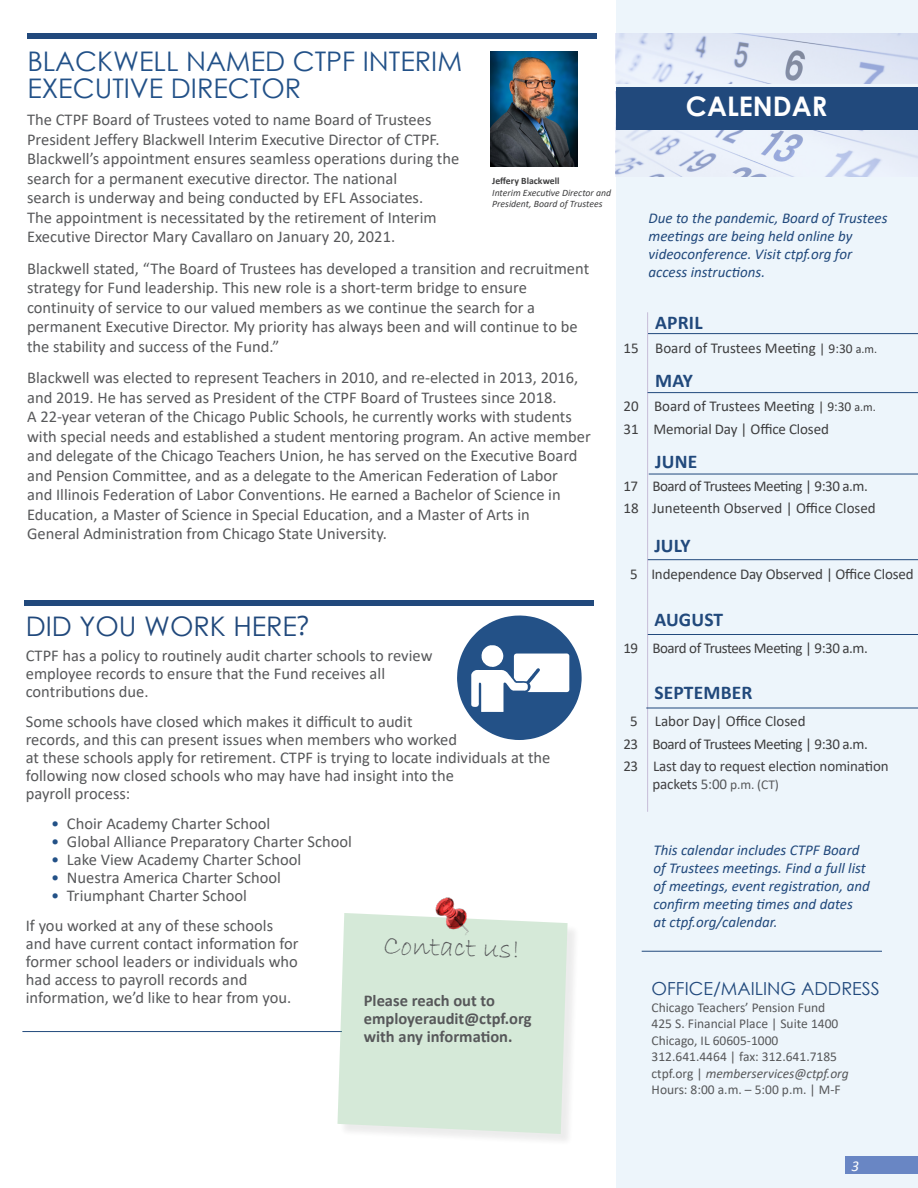
<style>
.page{position:relative;width:918px;height:1188px;background:#fff}
.page>*{position:absolute;margin:0;border:0;box-sizing:border-box;transform-origin:0 0}
.t1{font:28.5px "Bradley Hand ITC";color:#57585a}
.head_2{font:27px/27px "Century Gothic";color:#225188}
.head_3{font:27px "Century Gothic";color:#21497c}
.head_2-2{font:700 27px "Century Gothic";color:#fff}
.t2{font:700 19.5px "Calibri";letter-spacing:.01em;color:#21497c}
.body{font:18px "Century Gothic";color:#21497c}
.body-2{font:16.5px/19.5px "Calibri";color:#57585a}
.t3{font:700 16.5px "Calibri";color:#57585a}
.t4{font:15px "Calibri";letter-spacing:-.01em;color:#3e3e3f}
.body-3{font:italic 15px/18px "Calibri";letter-spacing:-.01em;color:#21497c}
.t5{font:15px "Calibri";letter-spacing:-.01em;color:#414042}
.t6{font:italic 15px "Calibri";color:#fff}
.body-4{font:13.5px/16.5px "Calibri";color:#57585a}
.body-5{font:13.5px/16.5px "Calibri";color:#58595b}
.t7{font:italic 9.75px "Calibri";letter-spacing:-.005em;color:#3e3e3f}
.t8{font:700 9.75px "Calibri";color:#3e3e3f}
.s1{font-family:"Open Sans"}
.s2{color:#235187}
.s3{font-size:13.5px}
.s4{font-size:12px}
.s5{color:#3e3e3f}
.s6{font-size:15px;color:#414042}
.s7{font-size:15px}
.s8{color:#57585a}
.s9{font-style:italic}
</style>
<div class="page">
<hr style="left:22px;top:1031px;width:320px;height:1px;background:#21497c">
<div style="left:617px;top:0;width:301px;height:1188px;background:#edf5fb"></div>
<img style="left:615px;top:34px;width:303px;height:50px">
<img style="left:615px;top:92px;width:303px;height:84px">
<div style="left:616px;top:87px;width:302px;height:42px;background:#21497c"></div>
<hr style="left:647px;top:312px;width:1px;height:500px;background:#c7bdd8">
<hr style="left:648px;top:333px;width:270px;height:1px;background:#21497c">
<hr style="left:648px;top:392px;width:270px;height:1px;background:#21497c">
<hr style="left:649px;top:474px;width:269px;height:1px;background:#21497c">
<hr style="left:642px;top:951px;width:240px;height:1px;background:#21497c">
<div style="left:27px;top:33px;width:569px;height:6px;background:#21497c"></div>
<hr style="left:648px;top:559px;width:270px;height:1px;background:#21497c">
<div style="left:24px;top:600px;width:569px;height:6px;background:#21497c"></div>
<img style="left:490px;top:51px;width:88px;height:116px">
<svg style="left:457px;top:615px;width:125px;height:125px"></svg>
<div style="left:340px;top:915px;width:240px;height:232px;background:#231f20;opacity:.26"></div>
<svg style="left:337px;top:913px;width:231px;height:221px;background:#d7eada"></svg>
<img style="left:425px;top:897px;width:54px;height:44px">
<hr style="left:648px;top:634px;width:270px;height:1px;background:#21497c">
<hr style="left:646px;top:708px;width:272px;height:1px;background:#21497c">
<div style="left:845px;top:1156px;width:73px;height:18px;background:#6986c4"></div>
<p class="head_2" style="left:27px;top:47px;width:436px">BLACKWELL NAMED CTPF INTERIM<br>EXECUTIVE DIRECTOR</p>
<p class="body-2" style="left:27px;top:109px;width:434px">The CTPF Board of Trustees voted to name Board of Trustees President Jeffery Blackwell Interim Executive Director of CTPF.<br>Blackwell’s appointment ensures seamless operations during the search for a permanent executive director. The national</p>
<p class="body-2" style="left:27px;top:187px;width:398px">search is underway and being conducted by EFL Associates.</p>
<p class="body-2" style="left:27px;top:207px;width:411px">The appointment is necessitated by the retirement of Interim<br>Executive Director Mary Cavallaro on January 20, 2021.</p>
<p class="body-2" style="left:27px;top:258px;width:564px">Blackwell stated, “The Board of Trustees has developed a transition and recruitment strategy for Fund leadership. This new role is a short-term bridge to ensure continuity of service to our valued members as we continue the search for a permanent Executive Director. My priority has always been and will continue to be the stability and success of the Fund.”</p>
<p class="body-2" style="left:27px;top:367px;width:553px">Blackwell was elected to represent Teachers in 2010, and re-elected in 2013, 2016, and 2019. He has served as President of the CTPF Board of Trustees since 2018.</p>
<p class="body-2" style="left:27px;top:406px;width:565px">A 22-year veteran of the Chicago Public Schools, he currently works with students with special needs and established a student mentoring program. An active member and delegate of the Chicago Teachers Union, he has served on the Executive Board and Pension Committee, and as a delegate to the American Federation of Labor<br>and Illinois Federation of Labor Conventions. He earned a Bachelor of Science in Education, a Master of Science in Special Education, and a Master of Arts in</p>
<p class="body-2" style="left:27px;top:523px;width:361px">General Administration from Chicago State University.</p>
<p class="t8" style="left:492px;top:174px;width:69px">Jeffery Blackwell</p>
<p class="t7" style="left:492px;top:186px;width:120px">Interim Executive Director and</p>
<p class="t7" style="left:492px;top:197px;width:112px">President, Board of Trustees</p>
<p class="head_3" style="left:26px;top:608px;width:284px">DID YOU WORK HERE<span class="s1">?</span></p>
<p class="body-2" style="left:26px;top:645px;width:408px">CTPF has a policy to routinely audit charter schools to review</p>
<p class="body-2" style="left:26px;top:663px;width:361px">employee records to ensure that the Fund receives all</p>
<p class="body-2" style="left:26px;top:681px;width:124px">contributions due.</p>
<p class="body-2" style="left:26px;top:711px;width:388px">Some schools have closed which makes it difficult to audit</p>
<p class="body-2" style="left:26px;top:730px;width:526px;line-height:18px">records, and this can present issues when members who worked<br>at these schools apply for retirement. CTPF is trying to locate individuals at the</p>
<p class="body-2" style="left:26px;top:765px;width:430px">following now closed schools who may have had insight into the</p>
<p class="body-2" style="left:26px;top:783px;width:106px">payroll process:</p>
<p class="body-2" style="left:51px;top:813px;width:220px"><span class="s2">•</span> Choir Academy Charter School</p>
<p class="body-2" style="left:51px;top:831px;width:302px"><span class="s2">•</span> Global Alliance Preparatory Charter School</p>
<p class="body-2" style="left:51px;top:849px;width:252px"><span class="s2">•</span> Lake View Academy Charter School</p>
<p class="body-2" style="left:51px;top:867px;width:231px"><span class="s2">•</span> Nuestra America Charter School</p>
<p class="body-2" style="left:51px;top:885px;width:197px"><span class="s2">•</span> Triumphant Charter School</p>
<p class="body-2" style="left:26px;top:915px;width:249px">If you worked at any of these schools</p>
<p class="body-2" style="left:26px;top:933px;width:274px">and have current contact information for</p>
<p class="body-2" style="left:26px;top:951px;width:274px">former school leaders or individuals who</p>
<p class="body-2" style="left:26px;top:969px;width:223px">had access to payroll records and</p>
<p class="body-2" style="left:26px;top:987px;width:267px">information, we’d like to hear from you.</p>
<p class="t3" style="left:364px;top:989px;width:133px">Please reach out to</p>
<p class="t3" style="left:364px;top:1007px;width:169px">employeraudit@ctpf.org</p>
<p class="t3" style="left:364px;top:1025px;width:150px">with any information.</p>
<p class="t1" style="left:384px;top:927px;width:138px;rotate:2deg">Contact us!</p>
<p class="head_2-2" style="left:686px;top:85px;width:143px">CALENDAR</p>
<p class="body-3" style="left:649px;top:208px;width:241px">Due to the pandemic, Board of Trustees meetings are being held online by</p>
<p class="body-3" style="left:649px;top:244px;width:206px">videoconference. Visit ctpf.org for access instructions.</p>
<p class="t2" style="left:655px;top:308px;width:49px">APRIL</p>
<p class="t4" style="left:623px;top:337px;width:255px">15 Board of Trustees Meeting <span class="s3">| 9:30</span> <span class="s4">a.m.</span></p>
<p class="t2" style="left:655px;top:367px;width:39px">MAY</p>
<p class="t4" style="left:623px;top:396px;width:254px">20 Board of Trustees Meeting <span class="s3">| 9:30</span> <span class="s4">a.m.</span></p>
<p class="t4" style="left:623px;top:418px;width:207px">31 Memorial Day | Office Closed</p>
<p class="t2" style="left:655px;top:448px;width:44px">JUNE</p>
<p class="t4" style="left:623px;top:475px;width:246px">17 Board of Trustees Meeting | 9:30 a.m.</p>
<p class="t4" style="left:623px;top:498px;width:254px">18 Juneteenth Observed | Office Closed</p>
<p class="t2" style="left:654px;top:532px;width:38px">JULY</p>
<p class="t4" style="left:630px;top:564px;width:285px">5 Independence Day Observed | Office Closed</p>
<p class="t2" style="left:654px;top:605px;width:70px">AUGUST</p>
<p class="t4" style="left:623px;top:637px;width:246px">19 Board of Trustees Meeting | 9:30 a.m.</p>
<p class="t2" style="left:654px;top:679px;width:100px">SEPTEMBER</p>
<p class="t4" style="left:630px;top:711px;width:177px">5 Labor Day| Office Closed</p>
<p class="t4" style="left:623px;top:733px;width:246px">23 Board of Trustees Meeting | 9:30 a.m.</p>
<p class="t5" style="left:623px;top:756px;width:267px"><span class="s5">23</span> Last day to request election nomination</p>
<p class="body-4" style="left:653px;top:776px;width:128px"><span class="s6">packets</span> <span class="s7">5:00</span> p.m. (CT)</p>
<p class="body-3" style="left:653px;top:841px;width:208px">This calendar includes CTPF Board</p>
<p class="body-3" style="left:653px;top:859px;width:218px">of Trustees meetings. Find a full list of meetings, event registration, and confirm meeting times and dates</p>
<p class="body-3" style="left:653px;top:913px;width:126px">at ctpf.org/calendar.</p>
<p class="body" style="left:652px;top:976px;width:230px">OFFICE/MAILING ADDRESS</p>
<p class="body-5" style="left:652px;top:999px;width:188px"><span class="s8">Chicago Teachers’ Pension Fund<br></span>425 S. Financial Place | Suite 1400</p>
<p class="body-5" style="left:652px;top:1032px;width:128px">Chicago, IL 60605-1000</p>
<p class="body-4" style="left:652px;top:1048px;width:199px">312.641.4464 | fax: 312.641.7185 ctpf.org | <span class="s9">memberservices@ctpf.org</span></p>
<p class="body-4" style="left:652px;top:1081px;width:191px">Hours: 8:00 a.m. – 5:00 p.m. | M-F</p>
<p class="t6" style="left:851px;top:1156px;width:9px">3</p>
</div>
